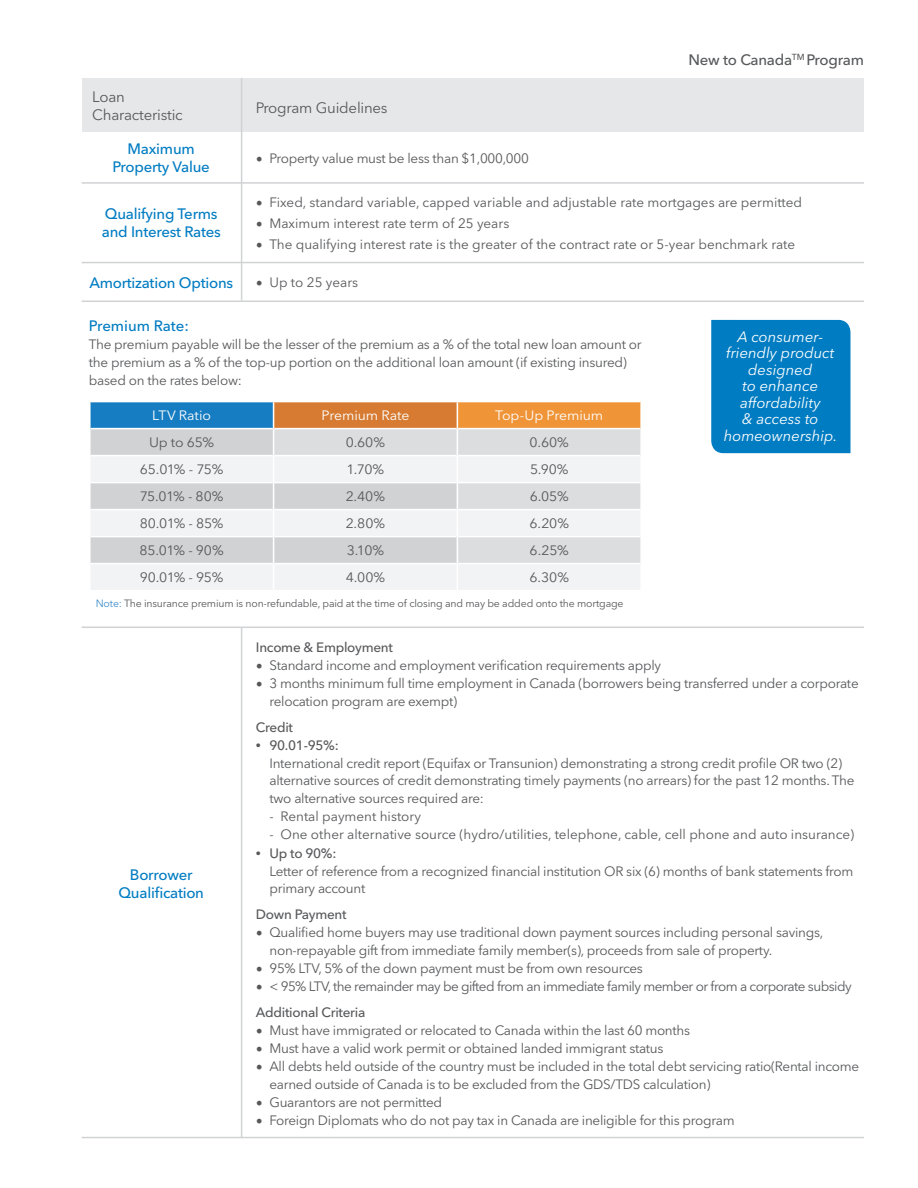
<style>
.page{position:relative;width:918px;height:1188px;background:#fff}
.page>*{position:absolute;margin:0;border:0;box-sizing:border-box;transform-origin:0 0}
.t1{font:500 15px/18px "Avenir Next LT Pro";letter-spacing:-.015em;color:#007cc2;text-align:center}
.t2{font:italic 15px/16.5px "Avenir Next LT Pro";color:#fff;text-align:center}
.t3{font:15px/18px "Avenir Next LT Pro";letter-spacing:-.015em;color:#57585a}
.t4{font:500 15px "Avenir Next LT Pro";letter-spacing:-.015em;color:#57585a}
.t5{font:13.5px/18px "Avenir Next LT Pro";letter-spacing:-.02em;color:#57585a}
.t6{font:13.5px "Avenir Next LT Pro";color:#57585a}
.t7{font:13.5px "Avenir Next LT Pro";letter-spacing:-.02em;color:#57585a;scale:1.04 1}
.t8{font:13.5px/25.5px "Avenir Next LT Pro";letter-spacing:-.04em;color:#57585a}
.t9{font:500 13.5px "Avenir Next LT Pro";letter-spacing:-.02em;color:#57585a}
.t10{font:13.5px "Avenir Next LT Pro";letter-spacing:-.01em;color:#fff;scale:1.04 1}
.t11{font:10.5px "Avenir Next LT Pro";letter-spacing:-.015em;color:#57585a}
.s1{font-family:"Minion Pro";font-size:18px}
.s2{color:#3f8dcb}
.s3{font-family:"Myriad Pro";font-size:18px}
.s4{font-weight:500}
</style>
<div class="page">
<div style="left:711px;top:320px;width:139px;height:133px;background:#007cc2"></div>
<div style="left:90px;top:402px;width:184px;height:27px;background:#177dc2"></div>
<div style="left:274px;top:402px;width:183px;height:27px;background:#d67b31"></div>
<div style="left:457px;top:402px;width:184px;height:27px;background:#ef9437"></div>
<div style="left:91px;top:429px;width:182px;height:26px;background:#d1d2d4"></div>
<div style="left:274px;top:429px;width:366px;height:26px;background:#dcdddf"></div>
<svg style="left:91px;top:457px;width:549px;height:133px;fill:#f2f3f4"></svg>
<hr style="left:91px;top:428px;width:182px;height:1px;background:#fff">
<hr style="left:274px;top:428px;width:183px;height:1px;background:#fff">
<hr style="left:458px;top:428px;width:182px;height:1px;background:#fff">
<hr style="left:91px;top:482px;width:182px;height:1px;background:#fff">
<hr style="left:274px;top:482px;width:183px;height:1px;background:#fff">
<hr style="left:458px;top:482px;width:182px;height:1px;background:#fff">
<hr style="left:91px;top:509px;width:182px;height:1px;background:#fff">
<hr style="left:274px;top:509px;width:183px;height:1px;background:#fff">
<hr style="left:458px;top:509px;width:182px;height:1px;background:#fff">
<hr style="left:91px;top:536px;width:182px;height:1px;background:#fff">
<hr style="left:274px;top:536px;width:183px;height:1px;background:#fff">
<hr style="left:458px;top:536px;width:182px;height:1px;background:#fff">
<hr style="left:91px;top:563px;width:182px;height:1px;background:#fff">
<hr style="left:274px;top:563px;width:183px;height:1px;background:#fff">
<hr style="left:458px;top:563px;width:182px;height:1px;background:#fff">
<hr style="left:89px;top:402px;width:2px;height:27px;background:#fff">
<hr style="left:640px;top:402px;width:2px;height:27px;background:#fff">
<svg style="left:273px;top:402px;width:1px;height:188px"></svg>
<svg style="left:457px;top:402px;width:1px;height:188px"></svg>
<div style="left:242px;top:78px;width:622px;height:54px;background:#e6e7e9"></div>
<div style="left:82px;top:78px;width:160px;height:54px;background:#e6e7e9"></div>
<hr style="left:82px;top:182px;width:782px;height:2px;background:#d1d2d4">
<hr style="left:82px;top:627px;width:782px;height:1px;background:#d1d2d4">
<hr style="left:82px;top:262px;width:782px;height:1px;background:#d1d2d4">
<hr style="left:82px;top:1137px;width:782px;height:1px;background:#d1d2d4">
<hr style="left:82px;top:301px;width:782px;height:1px;background:#d1d2d4">
<hr style="left:241px;top:78px;width:1px;height:223px;background:#d1d2d4">
<hr style="left:241px;top:627px;width:1px;height:511px;background:#d1d2d4">
<p class="t3" style="left:92px;top:87px;width:92px">Loan<br>Characteristic</p>
<p class="t1" style="left:113px;top:140px;width:99px">Maximum<br>Property Value</p>
<p class="t1" style="left:102px;top:204px;width:120px;text-align:left">Qualifying Terms and Interest Rates</p>
<p class="t1" style="left:89px;top:274px;width:145px">Amortization Options</p>
<p class="t3" style="left:256px;top:99px;width:133px">Program Guidelines</p>
<p class="t5" style="left:256px;top:149px;width:274px"><span class="s1">•</span> Property value must be less than $1,000,000</p>
<p class="t4" style="left:689px;top:51px;width:177px">New to Canada<sup>TM</sup> Program</p>
<p class="t6" style="left:256px;top:194px;width:548px"><span class="s1">•</span> Fixed, standard variable, capped variable and adjustable rate mortgages are permitted</p>
<p class="t6" style="left:256px;top:215px;width:255px"><span class="s1">•</span> Maximum interest rate term of 25 years</p>
<p class="t6" style="left:256px;top:236px;width:541px"><span class="s1">•</span> The qualifying interest rate is the greater of the contract rate or 5-year benchmark rate</p>
<p class="t6" style="left:256px;top:275px;width:104px"><span class="s1">•</span> Up to 25 years</p>
<p class="t1" style="left:89px;top:317px;width:102px">Premium Rate:</p>
<p class="t5" style="left:89px;top:336px;width:554px">The premium payable will be the lesser of the premium as a % of the total new loan amount or the premium as a % of the top-up portion on the additional loan amount (if existing insured) based on the rates below:</p>
<p class="t10" style="left:152px;top:407px;width:58px">LTV Ratio</p>
<p class="t10" style="left:321px;top:407px;width:86px">Premium Rate</p>
<p class="t10" style="left:495px;top:407px;width:105px">Top-Up Premium</p>
<p class="t7" style="left:149px;top:434px;width:64px">Up to 65%</p>
<p class="t7" style="left:346px;top:434px;width:39px">0.60%</p>
<p class="t7" style="left:530px;top:434px;width:39px">0.60%</p>
<p class="t7" style="left:140px;top:461px;width:82px">65.01% - 75%</p>
<p class="t7" style="left:347px;top:461px;width:38px">1.70%</p>
<p class="t7" style="left:530px;top:461px;width:39px">5.90%</p>
<p class="t7" style="left:140px;top:488px;width:82px">75.01% - 80%</p>
<p class="t7" style="left:346px;top:488px;width:39px">2.40%</p>
<p class="t7" style="left:530px;top:488px;width:39px">6.05%</p>
<p class="t7" style="left:140px;top:515px;width:82px">80.01% - 85%</p>
<p class="t7" style="left:346px;top:515px;width:39px">2.80%</p>
<p class="t7" style="left:529px;top:515px;width:40px">6.20%</p>
<p class="t7" style="left:140px;top:542px;width:82px">85.01% - 90%</p>
<p class="t7" style="left:347px;top:542px;width:37px">3.10%</p>
<p class="t7" style="left:530px;top:542px;width:39px">6.25%</p>
<p class="t7" style="left:140px;top:569px;width:82px">90.01% - 95%</p>
<p class="t7" style="left:346px;top:569px;width:40px">4.00%</p>
<p class="t7" style="left:529px;top:569px;width:40px">6.30%</p>
<p class="t11" style="left:96px;top:597px;width:529px"><span class="s2">Note:</span> The insurance premium is non-refundable, paid at the time of closing and may be added onto the mortgage</p>
<p class="t2" style="left:724px;top:328px;width:115px">A consumer&shy;friendly product designed<br>to enhance affordability<br>&amp; access to homeownership.</p>
<p class="t1" style="left:118px;top:866px;width:87px">Borrower<br>Qualification</p>
<p class="t9" style="left:256px;top:639px;width:138px">Income &amp; Employment</p>
<p class="t5" style="left:256px;top:656px;width:407px"><span class="s1">•</span> Standard income and employment verification requirements apply</p>
<p class="t5" style="left:269px;top:674px;width:591px;text-indent:-14px"><span class="s1">•</span> 3 months minimum full time employment in Canada (borrowers being transferred under a corporate relocation program are exempt)</p>
<p class="t9" style="left:256px;top:719px;width:39px">Credit</p>
<p class="t5" style="left:269px;top:736px;width:587px;text-indent:-14px"><span class="s3">•</span> <span class="s4">90.01-95%:<br></span>International credit report (Equifax or Transunion) demonstrating a strong credit profile OR two (2) alternative sources of credit demonstrating timely payments (no arrears) for the past 12 months. The two alternative sources required are:</p>
<p class="t6" style="left:269px;top:809px;width:153px">- Rental payment history</p>
<p class="t6" style="left:269px;top:827px;width:586px">- One other alternative source (hydro/utilities, telephone, cable, cell phone and auto insurance)</p>
<p class="t5" style="left:269px;top:844px;width:586px;text-indent:-14px"><span class="s3">•</span> <span class="s4">Up to 90%:<br></span>Letter of reference from a recognized financial institution OR six (6) months of bank statements from primary account</p>
<p class="t9" style="left:256px;top:906px;width:92px">Down Payment</p>
<p class="t5" style="left:269px;top:923px;width:555px;text-indent:-14px"><span class="s1">•</span> Qualified home buyers may use traditional down payment sources including personal savings, non-repayable gift from immediate family member(s), proceeds from sale of property.</p>
<p class="t5" style="left:256px;top:959px;width:389px"><span class="s1">•</span> 95% LTV, 5% of the down payment must be from own resources</p>
<p class="t8" style="left:256px;top:974px;width:597px"><span class="s1">•</span> &lt; 95% LTV, the remainder may be gifted from an immediate family member or from a corporate subsidy<br><span class="s4">Additional Criteria</span></p>
<p class="t5" style="left:256px;top:1021px;width:436px"><span class="s1">•</span> Must have immigrated or relocated to Canada within the last 60 months</p>
<p class="t5" style="left:256px;top:1039px;width:409px"><span class="s1">•</span> Must have a valid work permit or obtained landed immigrant status</p>
<p class="t5" style="left:269px;top:1057px;width:591px;text-indent:-14px"><span class="s1">•</span> All debts held outside of the country must be included in the total debt servicing ratio(Rental income earned outside of Canada is to be excluded from the GDS/TDS calculation)</p>
<p class="t5" style="left:256px;top:1093px;width:188px"><span class="s1">•</span> Guarantors are not permitted</p>
<p class="t5" style="left:256px;top:1111px;width:480px"><span class="s1">•</span> Foreign Diplomats who do not pay tax in Canada are ineligible for this program</p>
</div>
